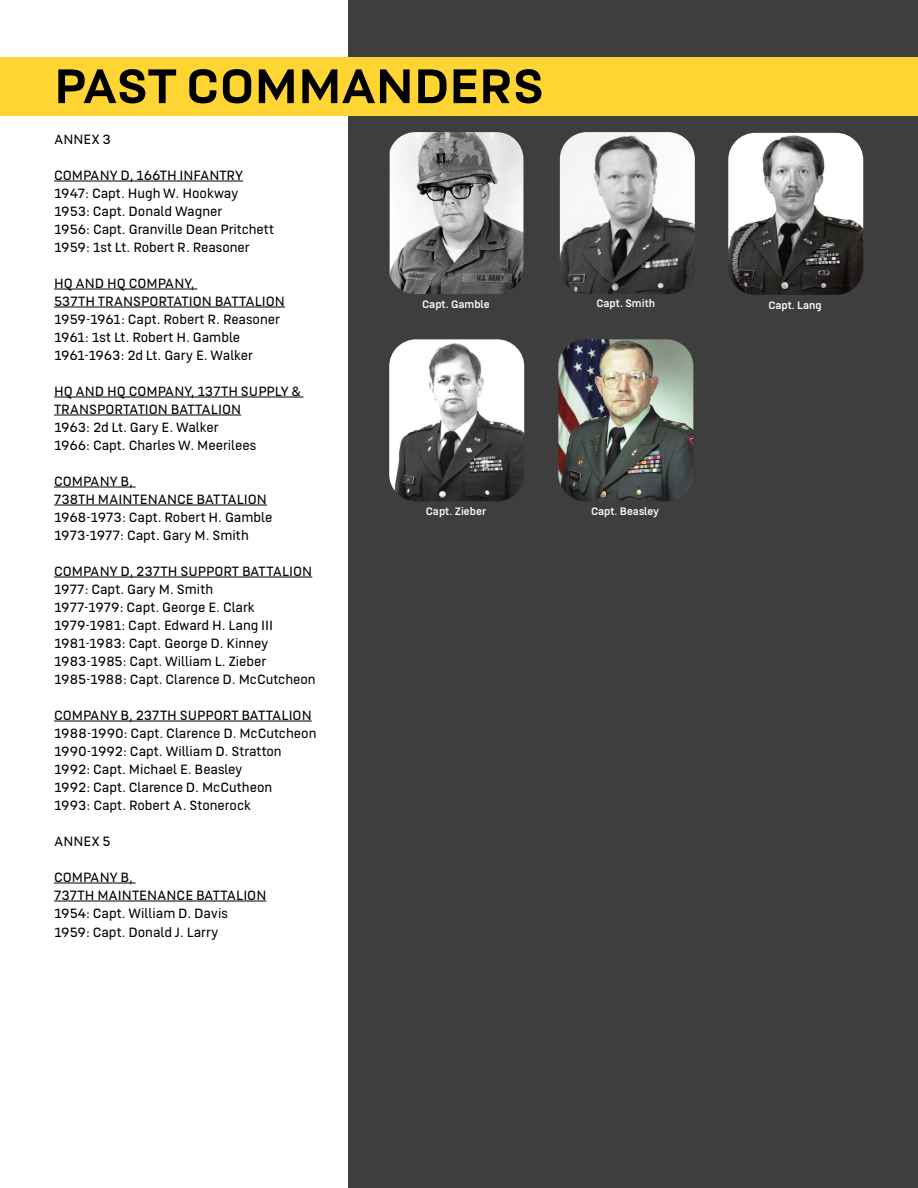
<style>
.page{position:relative;width:918px;height:1188px;background:#fff}
.page>*{position:absolute;margin:0;border:0;box-sizing:border-box;transform-origin:0 0}
.t1{font:700 54px "US Army";color:#000}
.t2{font:300 15px/18px "US Army";color:#000}
.t3{font:12px "US Army";color:#fff}
</style>
<div class="page">
<hr style="left:54px;top:181px;width:189px;height:1px;background:#000">
<hr style="left:54px;top:289px;width:143px;height:1px;background:#000">
<hr style="left:54px;top:307px;width:231px;height:1px;background:#000">
<hr style="left:54px;top:397px;width:250px;height:1px;background:#000">
<hr style="left:54px;top:415px;width:187px;height:1px;background:#000">
<hr style="left:54px;top:487px;width:82px;height:1px;background:#000">
<hr style="left:54px;top:505px;width:213px;height:1px;background:#000">
<hr style="left:54px;top:577px;width:258px;height:1px;background:#000">
<hr style="left:54px;top:721px;width:258px;height:1px;background:#000">
<hr style="left:54px;top:883px;width:82px;height:1px;background:#000">
<hr style="left:54px;top:901px;width:212px;height:1px;background:#000">
<div style="left:349px;top:0;width:569px;height:1188px;background:#3e3e3e"></div>
<img style="left:560px;top:132px;width:135px;height:162px">
<img style="left:728px;top:133px;width:135px;height:162px">
<img style="left:389px;top:339px;width:135px;height:162px">
<img style="left:558px;top:339px;width:135px;height:162px">
<img style="left:390px;top:132px;width:133px;height:162px">
<div style="left:0;top:57px;width:918px;height:58px;background:#fed532"></div>
<h1 class="t1" style="left:54px;top:56px;width:492px">PAST COMMANDERS</h1>
<p class="t2" style="left:54px;top:130px;width:59px">ANNEX 3</p>
<p class="t2" style="left:54px;top:166px;width:222px">COMPANY D, 166TH INFANTRY<br>1947: Capt. Hugh W. Hookway<br>1953: Capt. Donald Wagner<br>1956: Capt. Granville Dean Pritchett<br>1959: 1st Lt. Robert R. Reasoner</p>
<p class="t2" style="left:54px;top:274px;width:233px">HQ AND HQ COMPANY,<br>537TH TRANSPORTATION BATTALION<br>1959-1961: Capt. Robert R. Reasoner<br>1961: 1st Lt. Robert H. Gamble<br>1961-1963: 2d Lt. Gary E. Walker</p>
<p class="t2" style="left:54px;top:382px;width:248px">HQ AND HQ COMPANY, 137TH SUPPLY &amp;<br>TRANSPORTATION BATTALION<br>1963: 2d Lt. Gary E. Walker<br>1966: Capt. Charles W. Meerilees</p>
<p class="t2" style="left:54px;top:472px;width:220px">COMPANY B,<br>738TH MAINTENANCE BATTALION<br>1968-1973: Capt. Robert H. Gamble<br>1973-1977: Capt. Gary M. Smith</p>
<p class="t2" style="left:54px;top:562px;width:263px">COMPANY D, 237TH SUPPORT BATTALION 1977: Capt. Gary M. Smith<br>1977-1979: Capt. George E. Clark 1979-1981: Capt. Edward H. Lang III 1981-1983: Capt. George D. Kinney 1983-1985: Capt. William L. Zieber 1985-1988: Capt. Clarence D. McCutcheon</p>
<p class="t2" style="left:54px;top:706px;width:264px">COMPANY B, 237TH SUPPORT BATTALION 1988-1990: Capt. Clarence D. McCutcheon 1990-1992: Capt. William D. Stratton 1992: Capt. Michael E. Beasley<br>1992: Capt. Clarence D. McCutheon<br>1993: Capt. Robert A. Stonerock</p>
<p class="t2" style="left:54px;top:832px;width:58px">ANNEX 5</p>
<p class="t2" style="left:54px;top:868px;width:214px">COMPANY B,<br>737TH MAINTENANCE BATTALION<br>1954: Capt. William D. Davis</p>
<p class="t2" style="left:54px;top:924px;width:166px">1959: Capt. Donald J. Larry</p>
<p class="t3" style="left:422px;top:297px;width:69px">Capt. Gamble</p>
<p class="t3" style="left:596px;top:297px;width:60px">Capt. Smith</p>
<p class="t3" style="left:768px;top:299px;width:55px">Capt. Lang</p>
<p class="t3" style="left:426px;top:504px;width:62px">Capt. Zieber</p>
<p class="t3" style="left:591px;top:504px;width:70px">Capt. Beasley</p>
</div>
